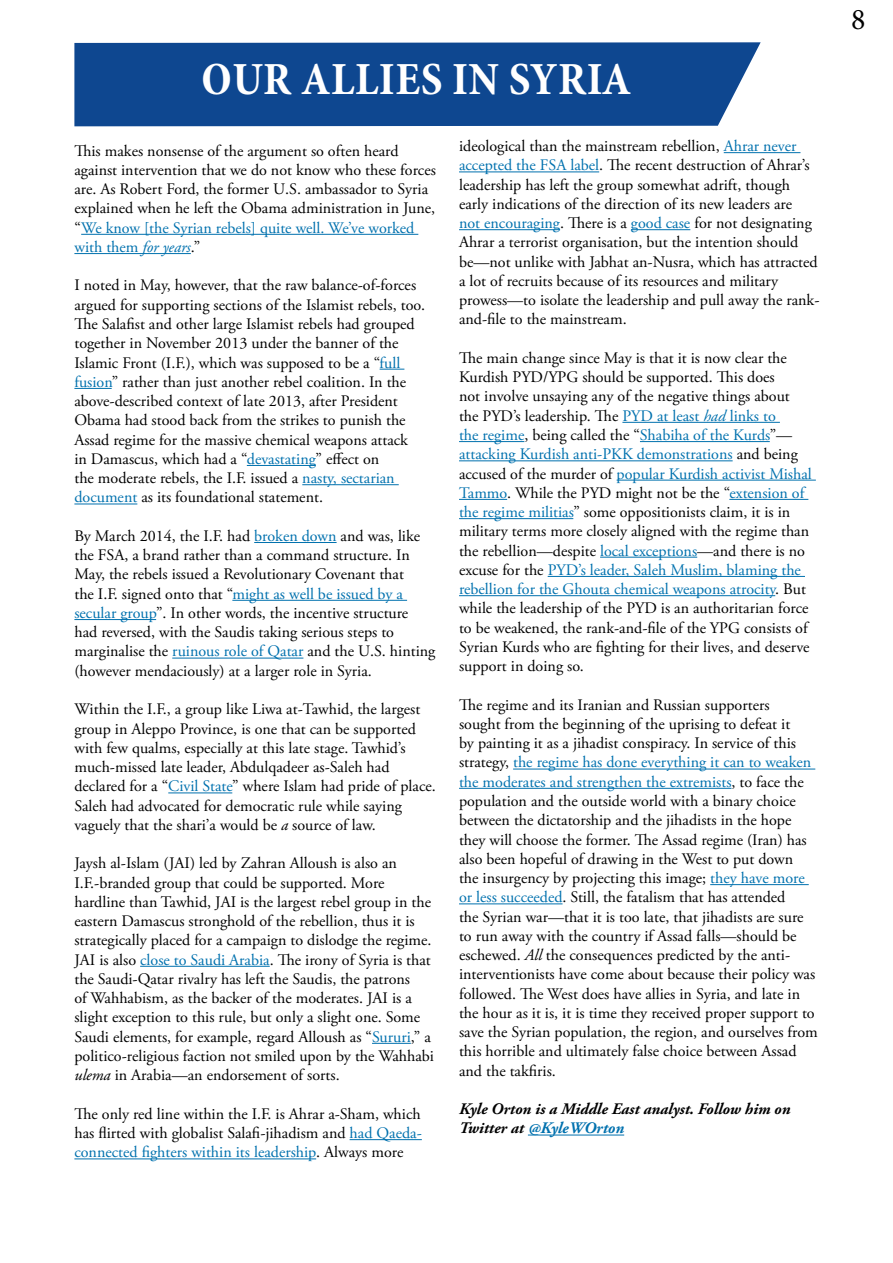
<style>
.page{position:relative;width:893px;height:1263px;background:#fff}
.page>*{position:absolute;margin:0;border:0;box-sizing:border-box;transform-origin:0 0}
.t1{font:700 condensed 46.5px "Minion Pro";letter-spacing:.01em;color:#fff}
.t2{font:30px "Minion Pro";color:#000}
.t3{font:16.05px/19.2px "Adobe Garamond Pro";color:#000}
.t4{font:italic 700 16.05px/19.2px "Adobe Garamond Pro";color:#000}
.s1{color:#0071ae}
.s2{font-style:italic;color:#0071ae}
.s3{font-style:italic}
</style>
<div class="page">
<hr style="left:81px;top:234px;width:337px;height:1px;background:#0071ae">
<hr style="left:74px;top:253px;width:117px;height:1px;background:#0071ae">
<svg style="left:380px;top:369px;width:24px;height:1px"></svg>
<hr style="left:74px;top:388px;width:38px;height:1px;background:#0071ae">
<hr style="left:247px;top:465px;width:69px;height:1px;background:#0071ae">
<hr style="left:302px;top:484px;width:97px;height:1px;background:#0071ae">
<hr style="left:74px;top:504px;width:63px;height:1px;background:#0071ae">
<hr style="left:254px;top:542px;width:83px;height:1px;background:#0071ae">
<hr style="left:232px;top:600px;width:175px;height:1px;background:#0071ae">
<hr style="left:74px;top:619px;width:82px;height:1px;background:#0071ae">
<hr style="left:172px;top:658px;width:131px;height:1px;background:#0071ae">
<hr style="left:168px;top:792px;width:64px;height:1px;background:#0071ae">
<hr style="left:140px;top:966px;width:130px;height:1px;background:#0071ae">
<hr style="left:372px;top:1043px;width:39px;height:1px;background:#0071ae">
<hr style="left:350px;top:1139px;width:72px;height:1px;background:#0071ae">
<hr style="left:74px;top:1158px;width:242px;height:1px;background:#0071ae">
<hr style="left:724px;top:152px;width:76px;height:1px;background:#0071ae">
<hr style="left:459px;top:171px;width:140px;height:1px;background:#0071ae">
<hr style="left:459px;top:229px;width:101px;height:1px;background:#0071ae">
<hr style="left:631px;top:229px;width:59px;height:1px;background:#0071ae">
<hr style="left:622px;top:422px;width:158px;height:1px;background:#0071ae">
<hr style="left:459px;top:441px;width:65px;height:1px;background:#0071ae">
<hr style="left:640px;top:441px;width:130px;height:1px;background:#0071ae">
<hr style="left:459px;top:460px;width:274px;height:1px;background:#0071ae">
<hr style="left:617px;top:480px;width:199px;height:1px;background:#0071ae">
<hr style="left:459px;top:499px;width:48px;height:1px;background:#0071ae">
<hr style="left:729px;top:499px;width:79px;height:1px;background:#0071ae">
<hr style="left:459px;top:518px;width:114px;height:1px;background:#0071ae">
<hr style="left:600px;top:557px;width:97px;height:1px;background:#0071ae">
<hr style="left:548px;top:576px;width:257px;height:1px;background:#0071ae">
<hr style="left:459px;top:595px;width:316px;height:1px;background:#0071ae">
<hr style="left:513px;top:769px;width:302px;height:1px;background:#0071ae">
<hr style="left:459px;top:788px;width:272px;height:1px;background:#0071ae">
<hr style="left:710px;top:884px;width:99px;height:1px;background:#0071ae">
<hr style="left:459px;top:903px;width:103px;height:1px;background:#0071ae">
<hr style="left:528px;top:1134px;width:96px;height:1px;background:#0071ae">
<div style="left:74px;top:42px;width:687px;height:84px;background:#0e4790"></div>
<h1 class="t1" style="left:201px;top:47px;width:431px">OUR ALLIES IN SYRIA</h1>
<p class="t3" style="left:74px;top:142px;width:363px">This makes nonsense of the argument so often heard against intervention that we do not know who these forces are. As Robert Ford, the former U.S. ambassador to Syria explained when he left the Obama administration in June, “<span class="s1">We know [the Syrian rebels] quite well. We’ve worked with them</span> <span class="s2">for years</span>.”</p>
<p class="t3" style="left:74px;top:276px;width:352px">I noted in May, however, that the raw balance-of-forces argued for supporting sections of the Islamist rebels, too.<br>The Salafist and other large Islamist rebels had grouped together in November 2013 under the banner of the Islamic Front (I.F.), which was supposed to be a “<span class="s1">full fusion</span>” rather than just another rebel coalition. In the above-described context of late 2013, after President Obama had stood back from the strikes to punish the Assad regime for the massive chemical weapons attack<br>in Damascus, which had a “<span class="s1">devastating</span>” effect on<br>the moderate rebels, the I.F. issued a <span class="s1">nasty, sectarian document</span> as its foundational statement.</p>
<p class="t3" style="left:74px;top:527px;width:362px">By March 2014, the I.F. had <span class="s1">broken down</span> and was, like the FSA, a brand rather than a command structure. In May, the rebels issued a Revolutionary Covenant that<br>the I.F. signed onto that “<span class="s1">might as well be issued by a secular group</span>”. In other words, the incentive structure<br>had reversed, with the Saudis taking serious steps to marginalise the <span class="s1">ruinous role of Qatar</span> and the U.S. hinting (however mendaciously) at a larger role in Syria.</p>
<p class="t3" style="left:74px;top:700px;width:363px">Within the I.F., a group like Liwa at-Tawhid, the largest group in Aleppo Province, is one that can be supported with few qualms, especially at this late stage. Tawhid’s much-missed late leader, Abdulqadeer as-Saleh had declared for a “<span class="s1">Civil State</span>” where Islam had pride of place.<br>Saleh had advocated for democratic rule while saying vaguely that the shari’a would be <span class="s3">a</span> source of law.</p>
<p class="t3" style="left:74px;top:854px;width:361px">Jaysh al-Islam (JAI) led by Zahran Alloush is also an I.F.-branded group that could be supported. More hardline than Tawhid, JAI is the largest rebel group in the eastern Damascus stronghold of the rebellion, thus it is strategically placed for a campaign to dislodge the regime.<br>JAI is also <span class="s1">close to Saudi Arabia</span>. The irony of Syria is that the Saudi-Qatar rivalry has left the Saudis, the patrons<br>of Wahhabism, as the backer of the moderates. JAI is a slight exception to this rule, but only a slight one. Some Saudi elements, for example, regard Alloush as “<span class="s1">Sururi</span>,” a politico-religious faction not smiled upon by the Wahhabi <span class="s3">ulema</span> in Arabia—an endorsement of sorts.</p>
<p class="t3" style="left:74px;top:1105px;width:349px;text-align:justify">The only red line within the I.F. is Ahrar a-Sham, which has flirted with globalist Salafi-jihadism and <span class="s1">had Qaeda&shy;connected fighters within its leadership</span>. Always more</p>
<p class="t3" style="left:459px;top:137px;width:362px">ideological than the mainstream rebellion, <span class="s1">Ahrar never accepted the FSA label</span>. The recent destruction of Ahrar’s leadership has left the group somewhat adrift, though early indications of the direction of its new leaders are<br><span class="s1">not encouraging</span>. There is a <span class="s1">good case</span> for not designating Ahrar a terrorist organisation, but the intention should be—not unlike with Jabhat an-Nusra, which has attracted a lot of recruits because of its resources and military prowess—to isolate the leadership and pull away the rank&shy;and-file to the mainstream.</p>
<p class="t3" style="left:459px;top:349px;width:354px">The main change since May is that it is now clear the Kurdish PYD/YPG should be supported. This does<br>not involve unsaying any of the negative things about the PYD’s leadership. The <span class="s1">PYD at least</span> <span class="s2">had</span> <span class="s1">links to<br>the regime</span>, being called the “<span class="s1">Shabiha of the Kurds</span>”— <span class="s1">attacking Kurdish anti-PKK demonstrations</span> and being accused of the murder of <span class="s1">popular Kurdish activist Mishal Tammo</span>. While the PYD might not be the “<span class="s1">extension of the regime militias</span>” some oppositionists claim, it is in military terms more closely aligned with the regime than the rebellion—despite <span class="s1">local exceptions</span>—and there is no excuse for the <span class="s1">PYD’s leader, Saleh Muslim, blaming the rebellion for the Ghouta chemical weapons atrocity</span>. But while the leadership of the PYD is an authoritarian force to be weakened, the rank-and-file of the YPG consists of Syrian Kurds who are fighting for their lives, and deserve support in doing so.</p>
<p class="t3" style="left:459px;top:695px;width:360px">The regime and its Iranian and Russian supporters<br>sought from the beginning of the uprising to defeat it<br>by painting it as a jihadist conspiracy. In service of this strategy, <span class="s1">the regime has done everything it can to weaken the moderates and strengthen the extremists</span>, to face the population and the outside world with a binary choice between the dictatorship and the jihadists in the hope they will choose the former. The Assad regime (Iran) has also been hopeful of drawing in the West to put down<br>the insurgency by projecting this image; <span class="s1">they have more or less succeeded</span>. Still, the fatalism that has attended<br>the Syrian war—that it is too late, that jihadists are sure to run away with the country if Assad falls—should be eschewed. <span class="s3">All</span> the consequences predicted by the anti&shy;interventionists have come about because their policy was followed. The West does have allies in Syria, and late in the hour as it is, it is time they received proper support to save the Syrian population, the region, and ourselves from this horrible and ultimately false choice between Assad and the takfiris.</p>
<p class="t4" style="left:459px;top:1100px;width:333px">Kyle Orton is a Middle East analyst. Follow him on<br>Twitter at <span class="s1">@KyleWOrton</span></p>
<h2 class="t2" style="left:851px;top:-1px;width:16px">8</h2>
</div>
